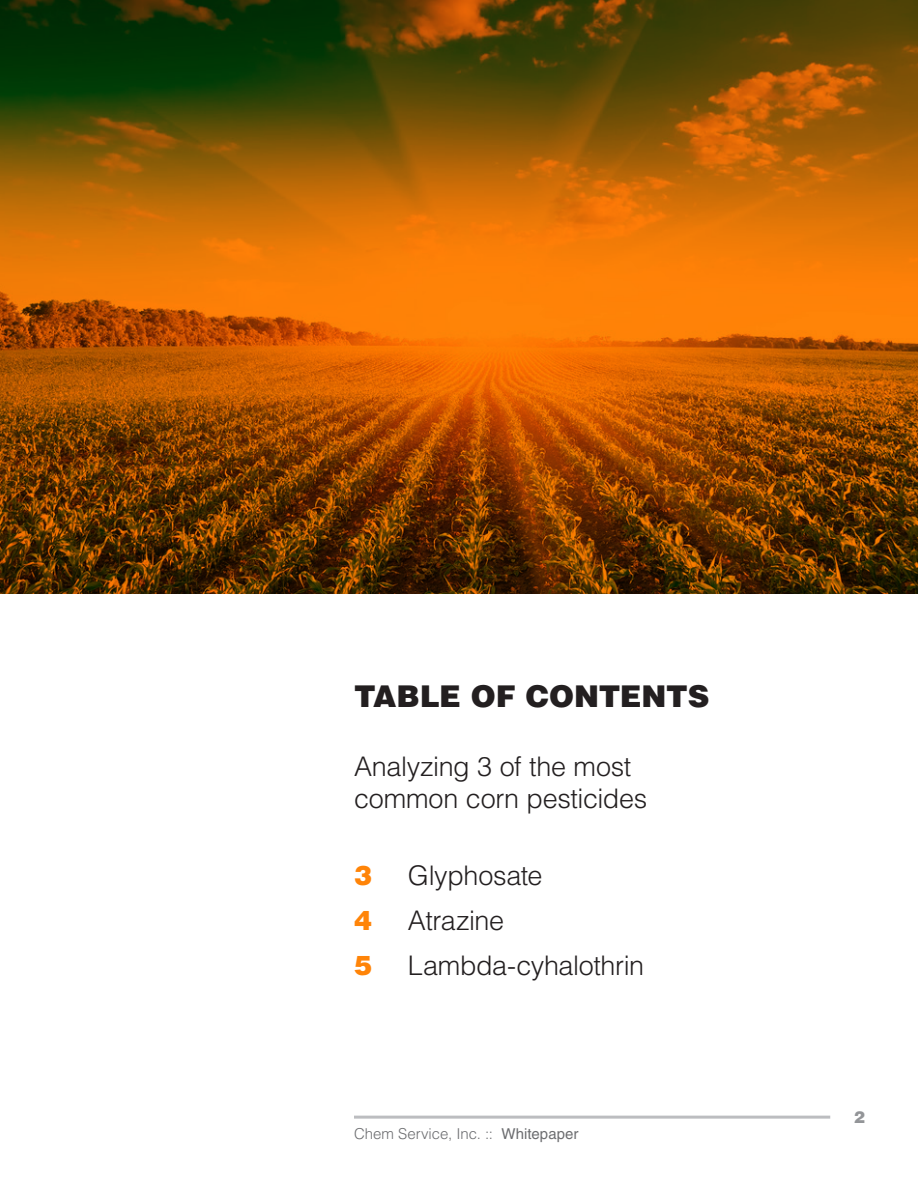
<style>
.page{position:relative;width:918px;height:1188px;background:#fff}
.page>*{position:absolute;margin:0;border:0;box-sizing:border-box;transform-origin:0 0}
.t1{font:900 30px "Helvetica LT Std";letter-spacing:-.005em;color:#231f20}
.t2{font:300 27px/32.4px "Helvetica LT Std";letter-spacing:-.015em;color:#231f20}
.t3{font:900 27px "Helvetica LT Std";color:#ff8408}
.t4{font:900 16.5px "Helvetica LT Std";color:#939598}
.t5{font:300 15px "Helvetica LT Std";color:#6c6d70}
.s1{font-weight:400}
</style>
<div class="page">
<hr style="left:354px;top:1116px;width:476px;height:3px;background:#bcbdc0">
<img style="left:0;top:0;width:918px;height:594px">
<p class="t1" style="left:354px;top:677px;width:357px">TABLE OF CONTENTS</p>
<p class="t2" style="left:354px;top:750px;width:295px">Analyzing 3 of the most common corn pesticides</p>
<p class="t3" style="left:354px;top:858px;width:20px">3</p>
<p class="t2" style="left:408px;top:859px;width:136px">Glyphosate</p>
<p class="t3" style="left:354px;top:903px;width:20px">4</p>
<p class="t2" style="left:408px;top:904px;width:98px">Atrazine</p>
<p class="t3" style="left:354px;top:948px;width:20px">5</p>
<p class="t2" style="left:408px;top:949px;width:238px">Lambda-cyhalothrin</p>
<p class="t5" style="left:354px;top:1124px;width:226px">Chem Service, Inc. :: <span class="s1">Whitepaper</span></p>
<p class="t4" style="left:854px;top:1106px;width:13px">2</p>
</div>
